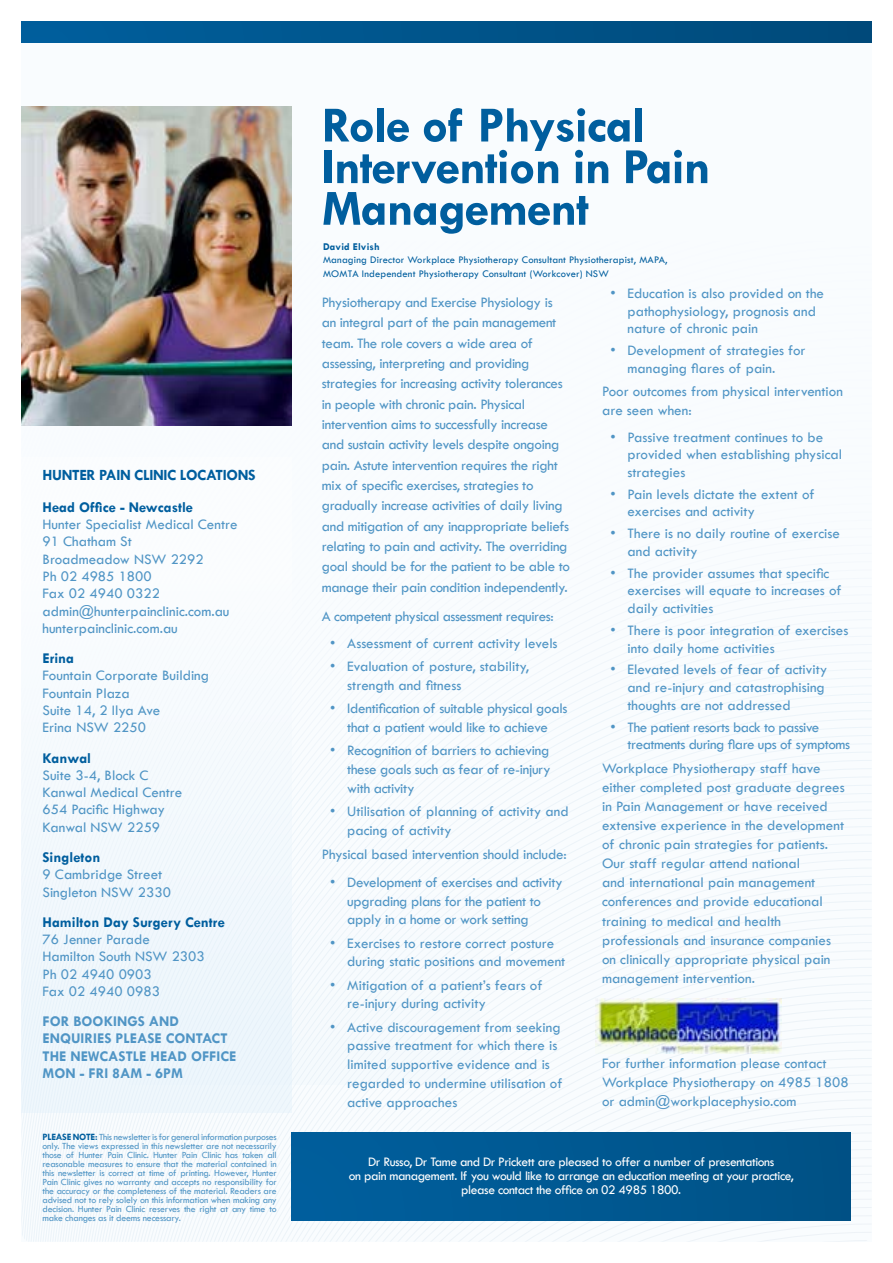
<style>
.page{position:relative;width:893px;height:1263px;background:#fff}
.page>*{position:absolute;margin:0;border:0;box-sizing:border-box;transform-origin:0 0}
.t1{font:700 51px/41.5px "Tw Cen";letter-spacing:-.025em;color:#005e9e}
.t2{font:700 15.75px "Tw Cen";letter-spacing:-.025em;color:#005e9e}
.t3{font:15px/19.2px "Tw Cen";color:#5095c5}
.t4{font:15px/20.4px "Tw Cen";letter-spacing:-.02em;color:#5095c5}
.t5{font:15px/17.7px "Tw Cen";letter-spacing:-.03em;color:#5095c5}
.t6{font:700 15px/17.2px "Tw Cen";color:#5095c5}
.t7{font:700 15px "Tw Cen";color:#005e9e}
.t8{font:13.5px/14.2px "Tw Cen";letter-spacing:-.03em;color:#fff;text-align:center}
.t9{font:10.5px/13.5px "Tw Cen";letter-spacing:.015em;color:#005e9e}
.t10{font:700 10.5px "Tw Cen";letter-spacing:.015em;color:#005e9e}
.t11{font:9.75px/9px "Tw Cen";letter-spacing:-.015em;color:#5095c5;text-align:justify}
.s1{font-weight:700;color:#005e9e}
</style>
<div class="page">
<div style="left:21px;top:22px;width:850px;height:1220px;background:#f7fbfe"></div>
<div style="left:21px;top:21px;width:851px;height:22px;background:linear-gradient(to right,#005f9c,#004a79)"></div>
<img style="left:21px;top:106px;width:270px;height:320px">
<div style="left:292px;top:1133px;width:558px;height:87px;background:#005992"></div>
<img style="left:596px;top:998px;width:186px;height:55px">
<p class="t2" style="left:43px;top:466px;width:215px">HUNTER PAIN CLINIC LOCATIONS</p>
<p class="t7" style="left:43px;top:498px;width:152px">Head Office - Newcastle</p>
<p class="t3" style="left:43px;top:516px;width:197px;line-height:17.2px">Hunter Specialist Medical Centre<br>91 Chatham St<br>Broadmeadow NSW 2292<br>Ph 02 4985 1800<br>Fax 02 4940 0322 admin@hunterpainclinic.com.au hunterpainclinic.com.au</p>
<p class="t7" style="left:43px;top:649px;width:33px">Erina</p>
<p class="t3" style="left:43px;top:667px;width:168px;line-height:17.2px">Fountain Corporate Building<br>Fountain Plaza<br>Suite 14, 2 Ilya Ave<br>Erina NSW 2250</p>
<p class="t7" style="left:43px;top:749px;width:50px">Kanwal</p>
<p class="t3" style="left:43px;top:766px;width:141px;line-height:17.4px">Suite 3-4, Block C<br>Kanwal Medical Centre<br>654 Pacific Highway<br>Kanwal NSW 2259</p>
<p class="t7" style="left:43px;top:848px;width:59px">Singleton</p>
<p class="t3" style="left:43px;top:866px;width:130px;line-height:17.2px">9 Cambridge Street<br>Singleton NSW 2330</p>
<p class="t7" style="left:43px;top:913px;width:184px">Hamilton Day Surgery Centre</p>
<p class="t3" style="left:43px;top:930px;width:164px;line-height:17.4px">76 Jenner Parade<br>Hamilton South NSW 2303<br>Ph 02 4940 0903<br>Fax 02 4940 0983</p>
<p class="t6" style="left:43px;top:1012px;width:195px">FOR BOOKINGS AND<br>ENQUIRIES PLEASE CONTACT<br>THE NEWCASTLE HEAD OFFICE<br>MON - FRI 8AM - 6PM</p>
<p class="t11" style="left:43px;top:1132px;width:236px"><span class="s1">PLEASE NOTE:</span> This newsletter is for general information purposes only. The views expressed in this newsletter are not necessarily those of Hunter Pain Clinic. Hunter Pain Clinic has taken all reasonable measures to ensure that the material contained in this newsletter is correct at time of printing. However, Hunter Pain Clinic gives no warranty and accepts no responsibility for the accuracy or the completeness of the material. Readers are advised not to rely solely on this information when making any decision. Hunter Pain Clinic reserves the right at any time to make changes as it deems necessary.</p>
<h1 class="t1" style="left:322px;top:103px;width:390px">Role of Physical<br>Intervention in Pain<br>Management</h1>
<p class="t10" style="left:323px;top:240px;width:58px">David Elvish</p>
<p class="t9" style="left:323px;top:253px;width:346px">Managing Director Workplace Physiotherapy Consultant Physiotherapist, MAPA,<br>MOMTA Independent Physiotherapy Consultant (Workcover) NSW</p>
<p class="t4" style="left:322px;top:292px;width:250px">Physiotherapy and Exercise Physiology is an integral part of the pain management team. The role covers a wide area of assessing, interpreting and providing strategies for increasing activity tolerances in people with chronic pain. Physical intervention aims to successfully increase and sustain activity levels despite ongoing pain. Astute intervention requires the right mix of specific exercises, strategies to gradually increase activities of daily living and mitigation of any inappropriate beliefs relating to pain and activity. The overriding goal should be for the patient to be able to manage their pain condition independently.</p>
<p class="t5" style="left:322px;top:607px;width:233px">A competent physical assessment requires:</p>
<p class="t3" style="left:330px;top:634px;width:229px">• Assessment of current activity levels</p>
<p class="t3" style="left:347px;top:657px;width:183px;text-indent:-17px">• Evaluation of posture, stability, strength and fitness</p>
<p class="t4" style="left:330px;top:699px;width:239px;line-height:18.9px;text-align:center">• Identification of suitable physical goals that a patient would like to achieve</p>
<p class="t3" style="left:347px;top:741px;width:205px;text-align:justify;text-indent:-17px">• Recognition of barriers to achieving these goals such as fear of re-injury with activity</p>
<p class="t3" style="left:347px;top:802px;width:223px;text-indent:-17px">• Utilisation of planning of activity and pacing of activity</p>
<p class="t3" style="left:322px;top:845px;width:247px">Physical based intervention should include:</p>
<p class="t4" style="left:347px;top:872px;width:217px;line-height:18.9px;text-indent:-17px">• Development of exercises and activity upgrading plans for the patient to apply in a home or work setting</p>
<p class="t3" style="left:347px;top:933px;width:220px;text-indent:-17px">• Exercises to restore correct posture during static positions and movement</p>
<p class="t3" style="left:347px;top:975px;width:197px;text-indent:-17px">• Mitigation of a patient’s fears of re-injury during activity</p>
<p class="t3" style="left:347px;top:1017px;width:217px;text-indent:-17px">• Active discouragement from seeking passive treatment for which there is limited supportive evidence and is regarded to undermine utilisation of active approaches</p>
<p class="t3" style="left:628px;top:284px;width:198px;line-height:17.7px;text-indent:-17px">• Education is also provided on the pathophysiology, prognosis and nature of chronic pain</p>
<p class="t3" style="left:628px;top:342px;width:179px;line-height:17.7px;text-indent:-17px">• Development of strategies for managing flares of pain.</p>
<p class="t3" style="left:602px;top:382px;width:242px">Poor outcomes from physical intervention are seen when:</p>
<p class="t3" style="left:628px;top:428px;width:216px;line-height:17.7px;text-indent:-17px">• Passive treatment continues to be provided when establishing physical strategies</p>
<p class="t3" style="left:628px;top:485px;width:188px;line-height:17.7px;text-indent:-17px">• Pain levels dictate the extent of exercises and activity</p>
<p class="t3" style="left:628px;top:525px;width:214px;line-height:17.7px;text-indent:-17px">• There is no daily routine of exercise and activity</p>
<p class="t3" style="left:628px;top:564px;width:216px;line-height:17.5px;text-indent:-17px">• The provider assumes that specific exercises will equate to increases of daily activities</p>
<p class="t3" style="left:628px;top:621px;width:222px;line-height:17.7px;text-indent:-17px">• There is poor integration of exercises into daily home activities</p>
<p class="t3" style="left:628px;top:661px;width:201px;line-height:17.7px;text-indent:-17px">• Elevated levels of fear of activity and re-injury and catastrophising thoughts are not addressed</p>
<p class="t5" style="left:628px;top:718px;width:224px;text-indent:-17px">• The patient resorts back to passive treatments during flare ups of symptoms</p>
<p class="t3" style="left:602px;top:758px;width:244px">Workplace Physiotherapy staff have either completed post graduate degrees in Pain Management or have received extensive experience in the development of chronic pain strategies for patients.<br>Our staff regular attend national<br>and international pain management conferences and provide educational training to medical and health professionals and insurance companies on clinically appropriate physical pain management intervention.</p>
<p class="t3" style="left:602px;top:1053px;width:248px">For further information please contact<br>Workplace Physiotherapy on 4985 1808 or admin@workplacephysio.com</p>
<p class="t8" style="left:349px;top:1154px;width:446px">Dr Russo, Dr Tame and Dr Prickett are pleased to offer a number of presentations<br>on pain management. If you would like to arrange an education meeting at your practice, please contact the office on 02 4985 1800.</p>
</div>
